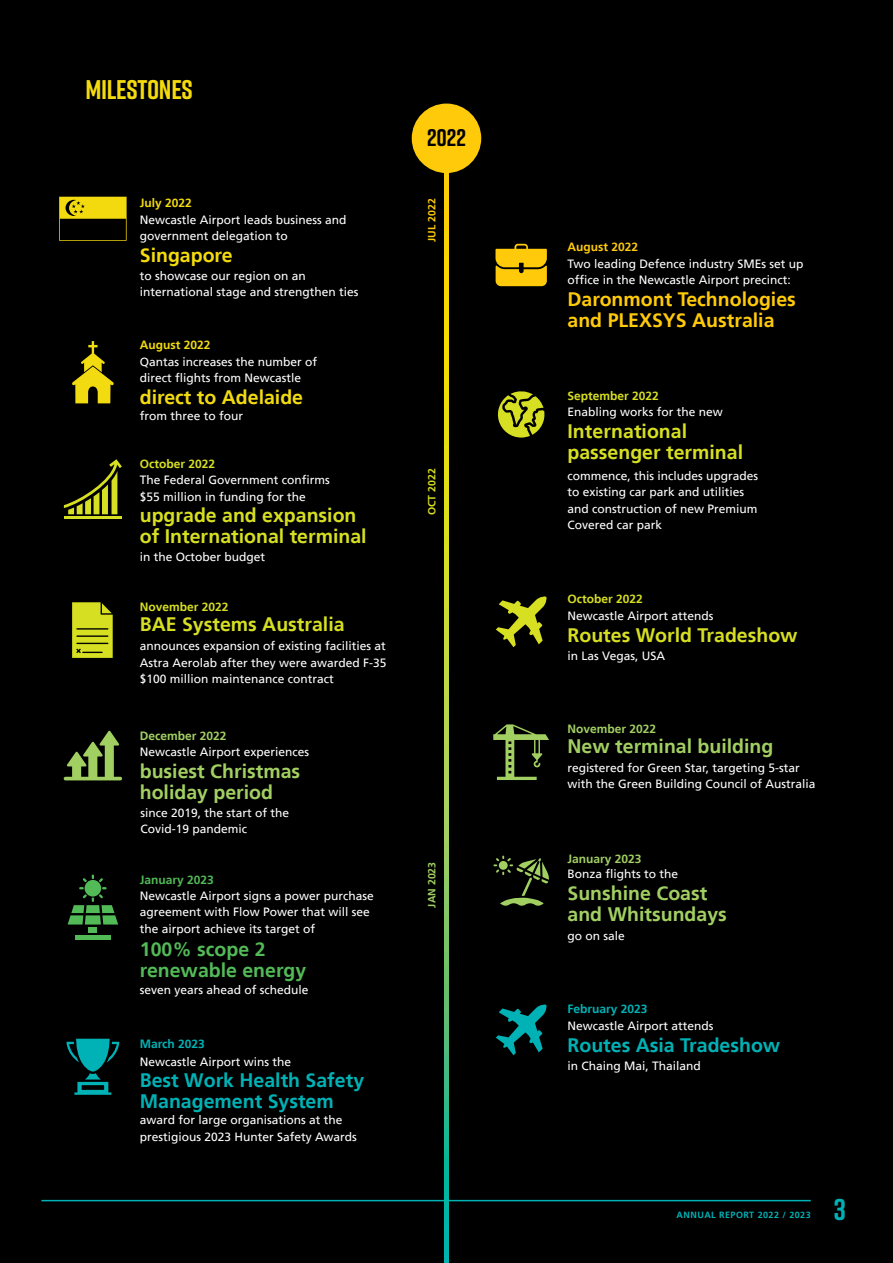
<style>
.page{position:relative;width:893px;height:1263px;background:#000001}
.page>*{position:absolute;margin:0;border:0;box-sizing:border-box;transform-origin:0 0}
.t1{font:700 30px "Rift";color:#00b2b5}
.t2{font:700 27px "Rift";letter-spacing:-.01em;color:#f4db0d}
.t3{font:700 24px "Rift";color:#000001}
.t4{font:700 19.5px/21px "Frutiger LT";color:#d6df21}
.t5{font:700 19.5px/21px "Frutiger LT";color:#a2cf62}
.t6{font:700 19.5px/21px "Frutiger LT";color:#00b2b5}
.t7{font:700 19.5px/21px "Frutiger LT";color:#feca0a}
.t8{font:700 19.5px/21px "Frutiger LT";color:#52ba56}
.t9{font:700 19.5px "Frutiger LT";color:#f2db10}
.t10{font:700 19.5px "Frutiger LT";color:#f4db0d}
.t11{font:12px/16.5px "Frutiger LT";color:#fff}
.t12{font:700 12px "Frutiger LT";color:#d6df21}
.t13{font:700 12px "Frutiger LT";color:#a2cf62}
.t14{font:700 12px "Frutiger LT";color:#00b2b5}
.t15{font:700 12px "Frutiger LT";color:#52ba56}
.t16{font:700 12px "Frutiger LT";color:#f2db10}
.t17{font:700 12px "Frutiger LT";color:#feca0a}
.t18{font:700 12px "Frutiger LT";color:#f4db0d}
.t19{font:700 10.5px "Frutiger LT";color:#feca0a}
.t20{font:700 10.5px "Frutiger LT";color:#a2cf62}
.t21{font:700 10.5px "Frutiger LT";color:#d6df21}
.t22{font:700 9px "Frutiger LT";letter-spacing:.05em;color:#00b2b5}
</style>
<div class="page">
<div style="left:412px;top:104px;width:69px;height:69px;background:#feca0a;border-radius:50%"></div>
<svg style="left:72px;top:341px;width:42px;height:62px"></svg>
<hr style="left:41px;top:1200px;width:770px;height:1px;background:#00b2b5">
<svg style="left:496px;top:596px;width:51px;height:51px"></svg>
<svg style="left:59px;top:197px;width:68px;height:44px"></svg>
<svg style="left:493px;top:856px;width:56px;height:50px"></svg>
<svg style="left:64px;top:459px;width:58px;height:55px"></svg>
<hr style="left:64px;top:517px;width:58px;height:2px;background:#d6df21">
<svg style="left:498px;top:391px;width:47px;height:47px"></svg>
<svg style="left:495px;top:244px;width:52px;height:42px;background:#cfa408"></svg>
<div style="left:89px;top:927px;width:8px;height:6px;background:#52ba56"></div>
<div style="left:75px;top:935px;width:36px;height:5px;background:#52ba56"></div>
<svg style="left:68px;top:874px;width:50px;height:50px"></svg>
<svg style="left:66px;top:1039px;width:53px;height:56px"></svg>
<svg style="left:445px;top:173px;width:3px;height:1090px;background:#a0cd48"></svg>
<svg style="left:64px;top:731px;width:58px;height:49px"></svg>
<svg style="left:496px;top:1004px;width:51px;height:51px"></svg>
<svg style="left:493px;top:724px;width:56px;height:56px"></svg>
<svg style="left:72px;top:602px;width:41px;height:56px;background:#b8c01c"></svg>
<h2 class="t2" style="left:85px;top:70px;width:109px">MILESTONES</h2>
<p class="t18" style="left:140px;top:196px;width:54px">July 2022</p>
<h3 class="t10" style="left:140px;top:244px;width:94px">Singapore</h3>
<p class="t11" style="left:140px;top:211px;width:208px">Newcastle Airport leads business and government delegation to</p>
<p class="t11" style="left:140px;top:267px;width:220px">to showcase our region on an international stage and strengthen ties</p>
<p class="t16" style="left:140px;top:338px;width:72px">August 2022</p>
<p class="t11" style="left:140px;top:353px;width:179px">Qantas increases the number of direct flights from Newcastle</p>
<p class="t11" style="left:140px;top:408px;width:105px">from three to four</p>
<h3 class="t9" style="left:140px;top:386px;width:165px">direct to Adelaide</h3>
<p class="t12" style="left:140px;top:457px;width:77px">October 2022</p>
<h3 class="t4" style="left:140px;top:505px;width:228px">upgrade and expansion of International terminal</h3>
<p class="t11" style="left:140px;top:472px;width:192px">The Federal Government confirms $55 million in funding for the</p>
<p class="t11" style="left:140px;top:548px;width:127px">in the October budget</p>
<p class="t12" style="left:140px;top:600px;width:90px">November 2022</p>
<h3 class="t4" style="left:140px;top:614px;width:206px">BAE Systems Australia</h3>
<p class="t11" style="left:140px;top:638px;width:248px;text-align:justify">announces expansion of existing facilities at Astra Aerolab after they were awarded F-35 $100 million maintenance contract</p>
<p class="t13" style="left:140px;top:728px;width:88px">December 2022</p>
<p class="t11" style="left:140px;top:744px;width:171px">Newcastle Airport experiences</p>
<h3 class="t5" style="left:140px;top:761px;width:162px">busiest Christmas holiday period</h3>
<p class="t11" style="left:140px;top:804px;width:150px">since 2019, the start of the<br>Covid-19 pandemic</p>
<p class="t15" style="left:140px;top:872px;width:76px">January 2023</p>
<p class="t11" style="left:140px;top:887px;width:236px">Newcastle Airport signs a power purchase agreement with Flow Power that will see the airport achieve its target of</p>
<h3 class="t8" style="left:140px;top:939px;width:168px">100% scope 2 renewable energy</h3>
<p class="t11" style="left:140px;top:982px;width:170px">seven years ahead of schedule</p>
<p class="t14" style="left:140px;top:1036px;width:67px">March 2023</p>
<p class="t11" style="left:140px;top:1053px;width:153px">Newcastle Airport wins the</p>
<h3 class="t6" style="left:140px;top:1069px;width:226px">Best Work Health Safety<br>Management System</h3>
<p class="t11" style="left:140px;top:1112px;width:219px">award for large organisations at the prestigious 2023 Hunter Safety Awards</p>
<h3 class="t3" style="left:427px;top:121px;width:40px">2022</h3>
<p class="t19" style="left:426px;top:242px;width:45px;rotate:-90deg">JUL 2022</p>
<p class="t21" style="left:426px;top:515px;width:48px;rotate:-90deg">OCT 2022</p>
<p class="t20" style="left:426px;top:907px;width:47px;rotate:-90deg">JAN 2023</p>
<p class="t17" style="left:568px;top:240px;width:72px">August 2022</p>
<p class="t11" style="left:568px;top:256px;width:237px">Two leading Defence industry SMEs set up office in the Newcastle Airport precinct:</p>
<h3 class="t7" style="left:568px;top:289px;width:230px">Daronmont Technologies and PLEXSYS Australia</h3>
<p class="t12" style="left:568px;top:389px;width:93px">September 2022</p>
<h3 class="t4" style="left:568px;top:421px;width:177px">International passenger terminal</h3>
<p class="t11" style="left:568px;top:467px;width:192px">commence, this includes upgrades to existing car park and utilities and construction of new Premium<br>Covered car park</p>
<p class="t11" style="left:568px;top:404px;width:157px">Enabling works for the new</p>
<p class="t12" style="left:568px;top:592px;width:77px">October 2022</p>
<h3 class="t4" style="left:568px;top:624px;width:232px">Routes World Tradeshow</h3>
<p class="t11" style="left:568px;top:607px;width:148px">Newcastle Airport attends</p>
<p class="t11" style="left:568px;top:647px;width:99px">in Las Vegas, USA</p>
<p class="t13" style="left:568px;top:722px;width:90px">November 2022</p>
<h3 class="t5" style="left:568px;top:736px;width:207px">New terminal building</h3>
<p class="t11" style="left:568px;top:759px;width:250px">registered for Green Star, targeting 5-star with the Green Building Council of Australia</p>
<p class="t13" style="left:568px;top:851px;width:76px">January 2023</p>
<h3 class="t5" style="left:568px;top:883px;width:161px">Sunshine Coast and Whitsundays</h3>
<p class="t11" style="left:568px;top:866px;width:112px">Bonza flights to the</p>
<p class="t11" style="left:568px;top:927px;width:59px">go on sale</p>
<p class="t14" style="left:568px;top:1002px;width:82px">February 2023</p>
<h3 class="t6" style="left:568px;top:1035px;width:214px">Routes Asia Tradeshow</h3>
<p class="t11" style="left:568px;top:1018px;width:148px">Newcastle Airport attends</p>
<p class="t11" style="left:568px;top:1058px;width:135px">in Chaing Mai, Thailand</p>
<p class="t22" style="left:677px;top:1209px;width:136px">ANNUAL REPORT 2022 / 2023</p>
<h1 class="t1" style="left:834px;top:1188px;width:14px">3</h1>
</div>
